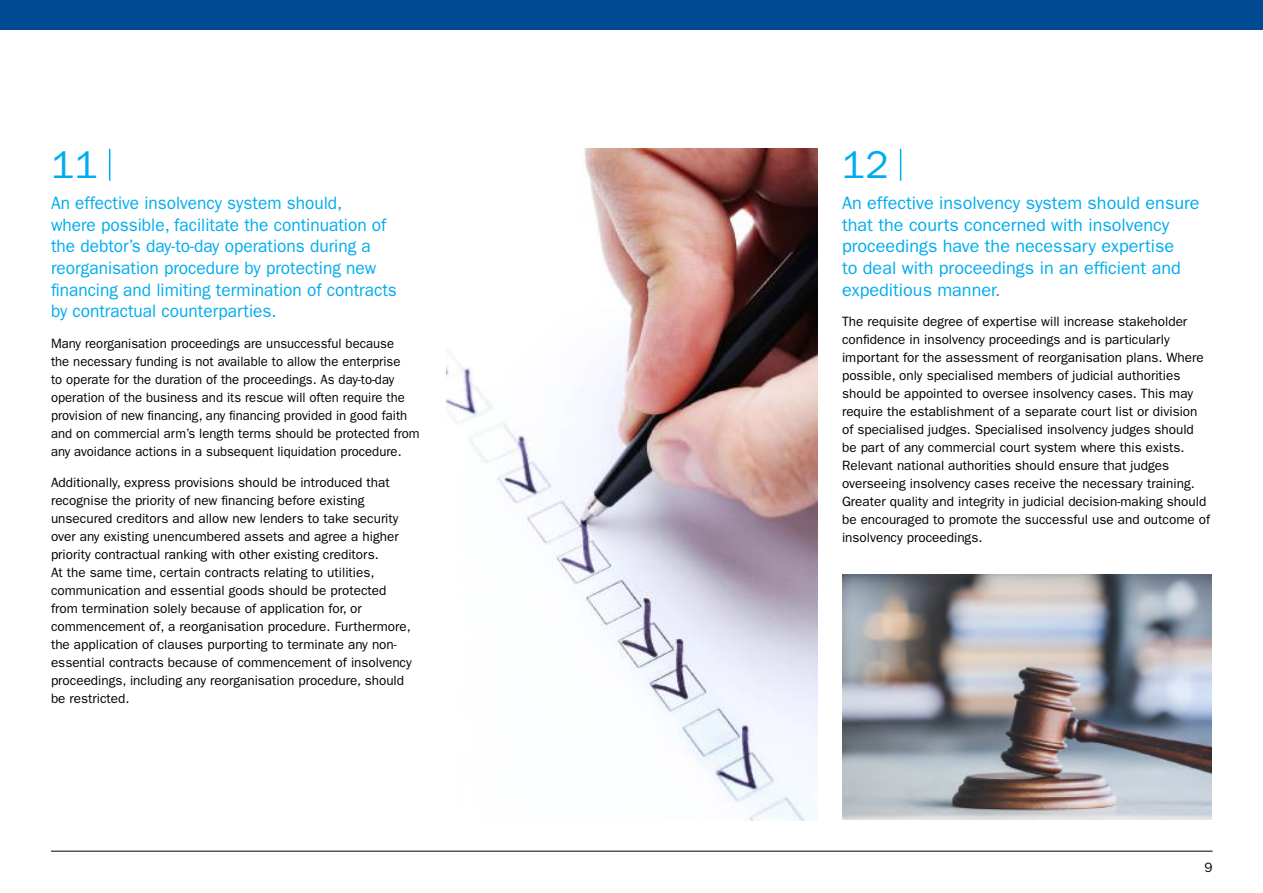
<style>
.page{position:relative;width:1263px;height:893px;background:#fff}
.page>*{position:absolute;margin:0;border:0;box-sizing:border-box;transform-origin:0 0}
.t1{font:39px "Franklin Gothic";color:#00acee}
.t2{font:18px/21.6px "Franklin Gothic";color:#00acee;scale:.96 1}
.t3{font:18px/21.6px "Franklin Gothic";color:#00acee}
.t4{font:13.5px/18px "Franklin Gothic";color:#000}
</style>
<div class="page">
<hr style="left:51px;top:851px;width:1161px;height:1px;background:#000">
<div style="left:0;top:0;width:1263px;height:30px;background:#004a93"></div>
<hr style="left:900px;top:149px;width:1px;height:32px;background:#00acee">
<hr style="left:109px;top:149px;width:1px;height:32px;background:#00acee">
<img style="left:446px;top:149px;width:371px;height:672px">
<img style="left:842px;top:574px;width:370px;height:246px">
<h1 class="t1" style="left:51px;top:142px;width:48px">11</h1>
<h1 class="t1" style="left:842px;top:142px;width:48px">12</h1>
<p class="t2" style="left:51px;top:192px;width:362px">An effective insolvency system should,<br>where possible, facilitate the continuation of the debtor’s day-to-day operations during a reorganisation procedure by protecting new financing and limiting termination of contracts by contractual counterparties.</p>
<p class="t4" style="left:51px;top:334px;width:370px">Many reorganisation proceedings are unsuccessful because<br>the necessary funding is not available to allow the enterprise<br>to operate for the duration of the proceedings. As day-to-day operation of the business and its rescue will often require the provision of new financing, any financing provided in good faith and on commercial arm’s length terms should be protected from any avoidance actions in a subsequent liquidation procedure.</p>
<p class="t4" style="left:51px;top:473px;width:362px">Additionally, express provisions should be introduced that recognise the priority of new financing before existing unsecured creditors and allow new lenders to take security over any existing unencumbered assets and agree a higher priority contractual ranking with other existing creditors.<br>At the same time, certain contracts relating to utilities, communication and essential goods should be protected from termination solely because of application for, or commencement of, a reorganisation procedure. Furthermore, the application of clauses purporting to terminate any non&shy;essential contracts because of commencement of insolvency proceedings, including any reorganisation procedure, should be restricted.</p>
<h2 class="t3" style="left:842px;top:192px;width:359px">An effective insolvency system should ensure that the courts concerned with insolvency proceedings have the necessary expertise<br>to deal with proceedings in an efficient and expeditious manner.</h2>
<p class="t4" style="left:842px;top:313px;width:370px">The requisite degree of expertise will increase stakeholder confidence in insolvency proceedings and is particularly important for the assessment of reorganisation plans. Where possible, only specialised members of judicial authorities should be appointed to oversee insolvency cases. This may require the establishment of a separate court list or division of specialised judges. Specialised insolvency judges should be part of any commercial court system where this exists.<br>Relevant national authorities should ensure that judges overseeing insolvency cases receive the necessary training.<br>Greater quality and integrity in judicial decision-making should be encouraged to promote the successful use and outcome of insolvency proceedings.</p>
<p class="t4" style="left:1204px;top:858px;width:10px">9</p>
</div>
